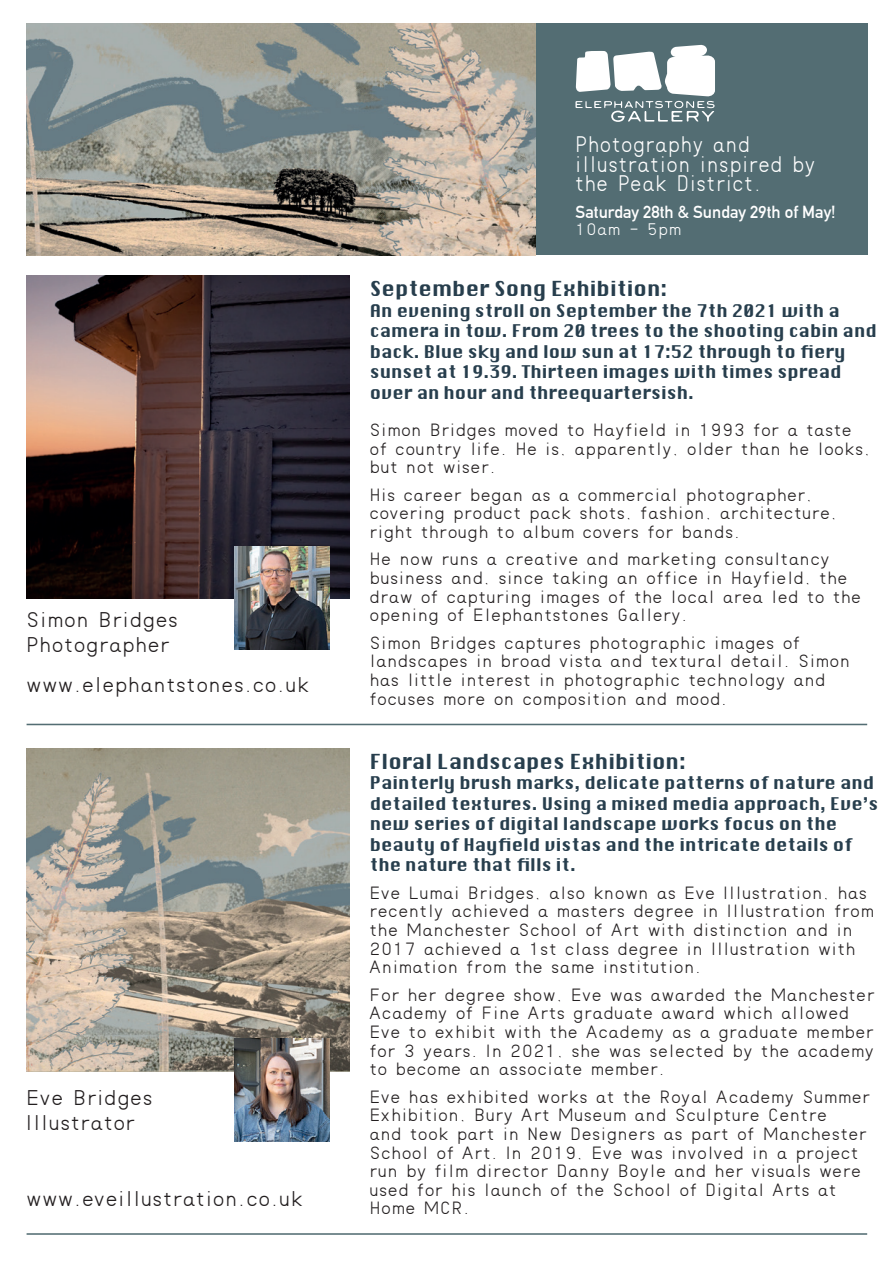
<style>
.page{position:relative;width:893px;height:1263px;background:#fff}
.page>*{position:absolute;margin:0;border:0;box-sizing:border-box;transform-origin:0 0}
.t1{font:20.25px "Krungthep";color:#273e4d}
.t2{font:19.65px/19.6px "Koushiki Sans L";color:#fff;scale:.91 1}
.t3{font:18.6px/25.5px "Koushiki Sans L";color:#231f20}
.t4{font:17.1px/20.5px "Krungthep";color:#273e4d}
.t5{font:700 17.1px "DIN Alternate";color:#fff}
.t6{font:15.6px/18.6px "Koushiki Sans L";color:#231f20}
.t7{font:14.7px "Koushiki Sans L";color:#fff}
</style>
<div class="page">
<div style="left:28px;top:23px;width:839px;height:232px;background:#536d73"></div>
<img style="left:27px;top:23px;width:509px;height:232px">
<svg style="left:575px;top:45px;width:140px;height:77px"></svg>
<hr style="left:27px;top:724px;width:840px;height:1px;background:#536d73">
<hr style="left:27px;top:1233px;width:840px;height:2px;background:#536d73">
<img style="left:27px;top:748px;width:322px;height:323px">
<img style="left:234px;top:1038px;width:96px;height:103px">
<img style="left:27px;top:276px;width:322px;height:322px">
<img style="left:234px;top:547px;width:96px;height:103px">
<p class="t3" style="left:27px;top:609px;width:154px;line-height:24.9px">Simon Bridges<br>Photographer</p>
<p class="t3" style="left:27px;top:673px;width:285px">www.elephantstones.co.uk</p>
<p class="t3" style="left:27px;top:1086px;width:128px">Eve Bridges<br>Illustrator</p>
<p class="t3" style="left:27px;top:1187px;width:279px">www.eveillustration.co.uk</p>
<p class="t2" style="left:575px;top:136px;width:266px">Photography and illustration inspired by the Peak District.</p>
<p class="t5" style="left:575px;top:198px;width:262px">Saturday 28th &amp; Sunday 29th of May!</p>
<p class="t7" style="left:575px;top:222px;width:108px">10am - 5pm</p>
<p class="t1" style="left:370px;top:277px;width:299px">September Song Exhibition:</p>
<p class="t4" style="left:370px;top:300px;width:508px">An evening stroll on September the 7th 2021 with a camera in tow. From 20 trees to the shooting cabin and back. Blue sky and low sun at 17:52 through to fiery sunset at 19.39. Thirteen images with times spread over an hour and threequartersish.</p>
<p class="t6" style="left:370px;top:421px;width:503px">Simon Bridges moved to Hayfield in 1993 for a taste of country life. He is, apparently, older than he looks, but not wiser.</p>
<p class="t6" style="left:370px;top:486px;width:470px">His career began as a commercial photographer, covering product pack shots, fashion, architecture, right through to album covers for bands.</p>
<p class="t6" style="left:370px;top:551px;width:494px">He now runs a creative and marketing consultancy business and, since taking an office in Hayfield, the draw of capturing images of the local area led to the opening of Elephantstones Gallery.</p>
<p class="t6" style="left:370px;top:634px;width:483px">Simon Bridges captures photographic images of landscapes in broad vista and textural detail. Simon has little interest in photographic technology and focuses more on composition and mood.</p>
<p class="t1" style="left:370px;top:750px;width:317px">Floral Landscapes Exhibition:</p>
<p class="t4" style="left:370px;top:773px;width:510px">Painterly brush marks, delicate patterns of nature and detailed textures. Using a mixed media approach, Eve’s new series of digital landscape works focus on the beauty of Hayfield vistas and the intricate details of the nature that fills it.</p>
<p class="t6" style="left:370px;top:884px;width:506px">Eve Lumai Bridges, also known as Eve Illustration, has recently achieved a masters degree in Illustration from the Manchester School of Art with distinction and in 2017 achieved a 1st class degree in Illustration with Animation from the same institution.</p>
<p class="t6" style="left:370px;top:986px;width:507px">For her degree show, Eve was awarded the Manchester Academy of Fine Arts graduate award which allowed Eve to exhibit with the Academy as a graduate member for 3 years. In 2021, she was selected by the academy to become an associate member.</p>
<p class="t6" style="left:370px;top:1088px;width:502px">Eve has exhibited works at the Royal Academy Summer Exhibition, Bury Art Museum and Sculpture Centre<br>and took part in New Designers as part of Manchester School of Art. In 2019, Eve was involved in a project run by film director Danny Boyle and her visuals were used for his launch of the School of Digital Arts at Home MCR.</p>
</div>
